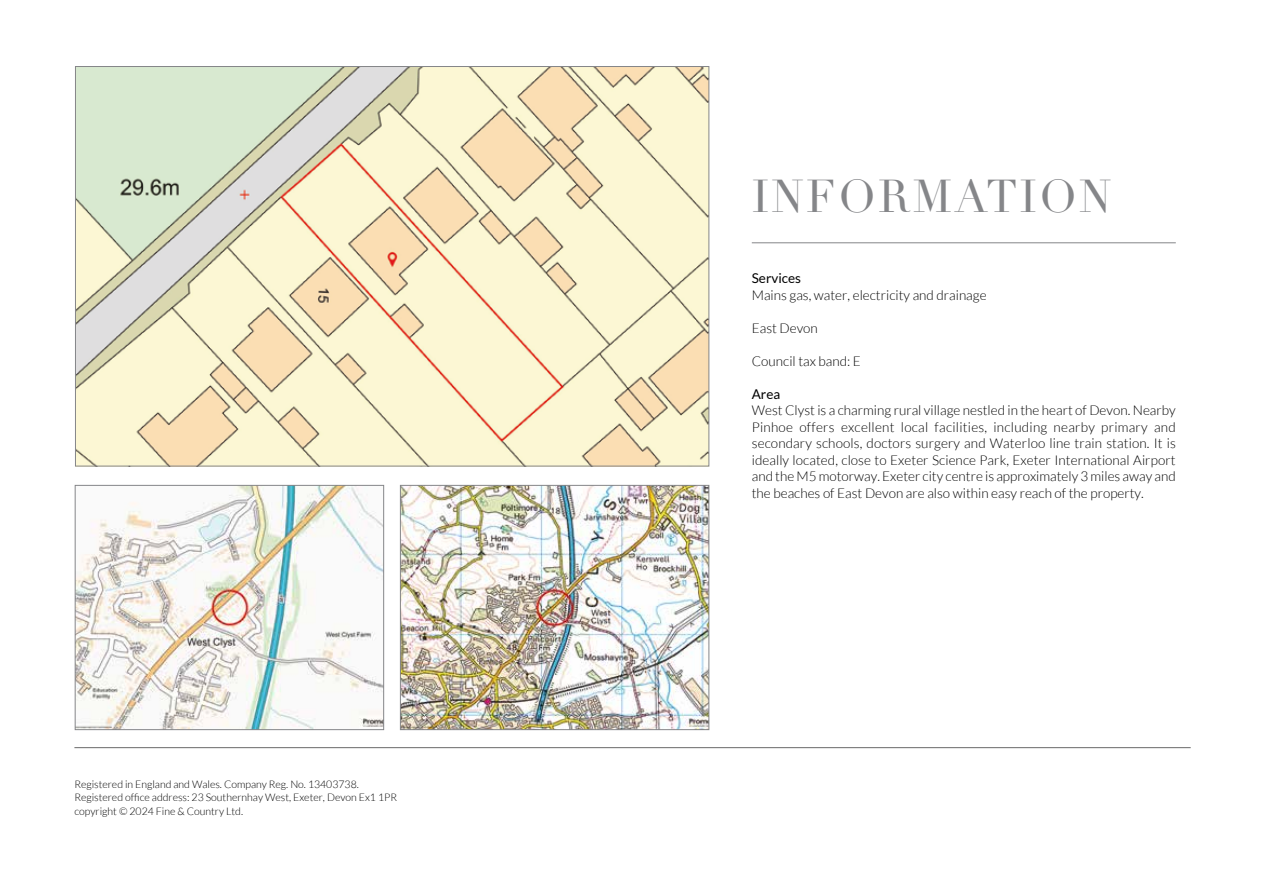
<style>
.page{position:relative;width:1263px;height:893px;background:#fff}
.page>*{position:absolute;margin:0;border:0;box-sizing:border-box;transform-origin:0 0}
.t1{font:45px "Didot";letter-spacing:.05em;color:#858689}
.t2{font:300 13.5px/16.5px "Lato";color:#000;text-align:justify}
.t3{font:13.5px "Lato";color:#000}
.t4{font:300 10.5px/13.5px "Lato";color:#000}
</style>
<div class="page">
<hr style="left:74px;top:747px;width:1117px;height:1px;background:#000">
<hr style="left:752px;top:242px;width:424px;height:1px;background:#858689">
<img style="left:77px;top:68px;width:630px;height:396px">
<img style="left:77px;top:487px;width:305px;height:241px">
<div style="left:75px;top:485px;width:309px;height:245px;border:1px solid #858689"></div>
<img style="left:402px;top:487px;width:305px;height:241px">
<div style="left:400px;top:485px;width:309px;height:245px;border:1px solid #858689"></div>
<p class="t4" style="left:74px;top:777px;width:324px">Registered in England and Wales. Company Reg. No. 13403738.<br>Registered office address: 23 Southernhay West, Exeter, Devon Ex1 1PR copyright © 2024 Fine &amp; Country Ltd.</p>
<h1 class="t1" style="left:752px;top:170px;width:361px">INFORMATION</h1>
<p class="t3" style="left:752px;top:271px;width:51px">Services</p>
<p class="t2" style="left:752px;top:287px;width:236px">Mains gas, water, electricity and drainage</p>
<p class="t2" style="left:752px;top:320px;width:68px">East Devon</p>
<p class="t2" style="left:752px;top:353px;width:111px">Council tax band: E</p>
<p class="t3" style="left:752px;top:386px;width:30px">Area</p>
<p class="t2" style="left:752px;top:402px;width:426px">West Clyst is a charming rural village nestled in the heart of Devon. Nearby Pinhoe offers excellent local facilities, including nearby primary and secondary schools, doctors surgery and Waterloo line train station. It is ideally located, close to Exeter Science Park, Exeter International Airport and the M5 motorway. Exeter city centre is approximately 3 miles away and the beaches of East Devon are also within easy reach of the property.</p>
</div>
